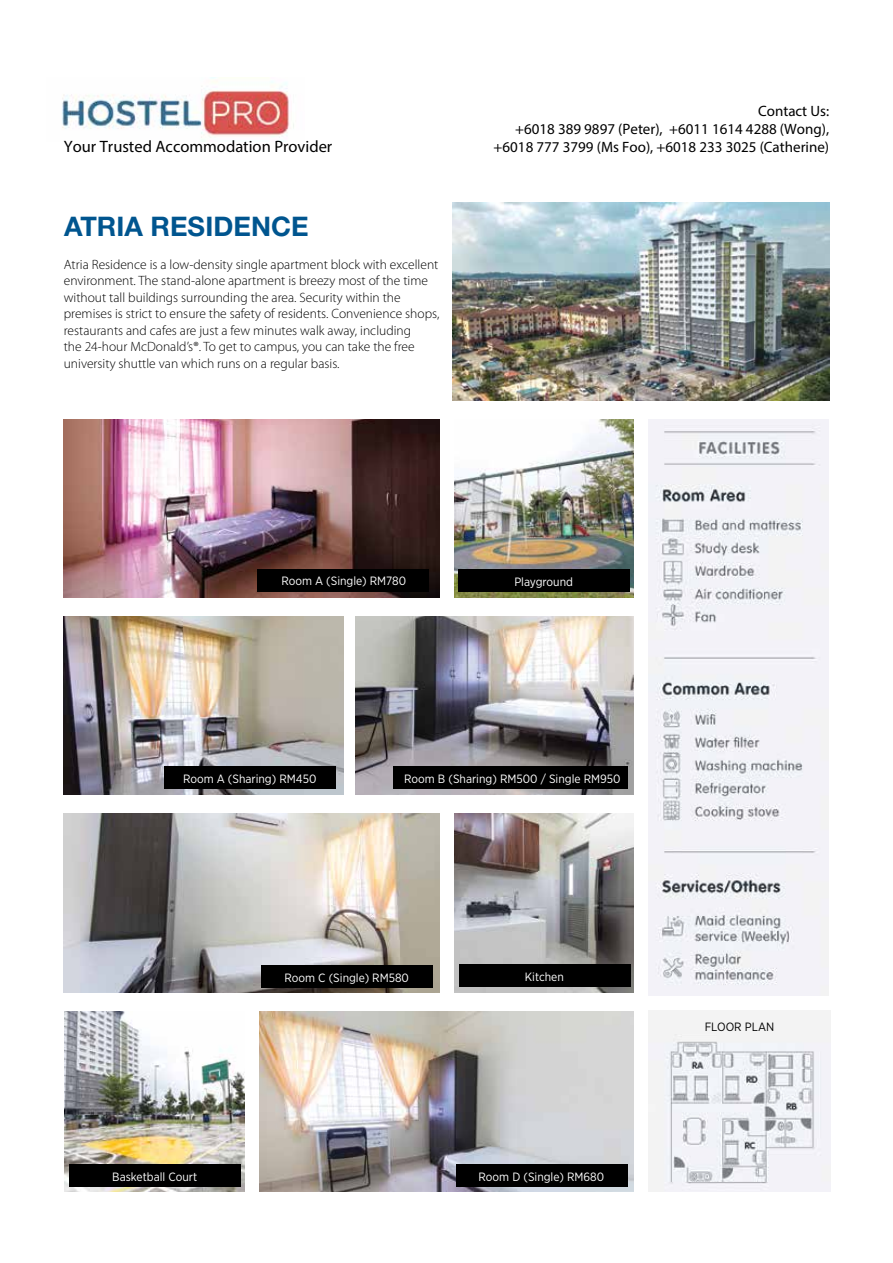
<style>
.page{position:relative;width:893px;height:1263px;background:#fff}
.page>*{position:absolute;margin:0;border:0;box-sizing:border-box;transform-origin:0 0}
.t1{font:700 27px "Helvetica Neue";color:#00558f}
.t2{font:16.5px "Myriad Pro";color:#000}
.t3{font:15px/18px "Myriad Pro";color:#000;text-align:right}
.t4{font:300 13.5px/16.5px "Myriad Pro";color:#000}
.t5{font:12px "Gotham Narrow";color:#fff}
.t6{font:12px "Gotham Narrow";color:#000}
</style>
<div class="page">
<img style="left:64px;top:419px;width:376px;height:179px">
<img style="left:453px;top:202px;width:376px;height:198px">
<img style="left:648px;top:419px;width:181px;height:576px">
<img style="left:648px;top:1010px;width:182px;height:182px">
<img style="left:259px;top:1011px;width:375px;height:181px">
<img style="left:64px;top:1011px;width:181px;height:181px">
<img style="left:64px;top:813px;width:376px;height:180px">
<img style="left:454px;top:813px;width:180px;height:180px">
<img style="left:355px;top:616px;width:279px;height:179px">
<img style="left:454px;top:419px;width:180px;height:179px">
<img style="left:64px;top:616px;width:280px;height:179px">
<img style="left:62px;top:78px;width:232px;height:63px">
<div style="left:257px;top:570px;width:172px;height:22px;background:#000"></div>
<div style="left:458px;top:570px;width:172px;height:22px;background:#000"></div>
<div style="left:459px;top:964px;width:171px;height:23px;background:#000"></div>
<div style="left:69px;top:1164px;width:172px;height:23px;background:#000"></div>
<div style="left:393px;top:767px;width:234px;height:22px;background:#000"></div>
<div style="left:261px;top:965px;width:172px;height:23px;background:#000"></div>
<div style="left:456px;top:1164px;width:171px;height:22px;background:#000"></div>
<div style="left:164px;top:767px;width:172px;height:22px;background:#000"></div>
<p class="t2" style="left:64px;top:136px;width:270px">Your Trusted Accommodation Provider</p>
<h1 class="t1" style="left:64px;top:209px;width:246px">ATRIA RESIDENCE</h1>
<p class="t4" style="left:64px;top:256px;width:377px">Atria Residence is a low-density single apartment block with excellent environment. The stand-alone apartment is breezy most of the time without tall buildings surrounding the area. Security within the premises is strict to ensure the safety of residents. Convenience shops, restaurants and cafes are just a few minutes walk away, including<br>the 24-hour McDonald’s®. To get to campus, you can take the free university shuttle van which runs on a regular basis.</p>
<p class="t3" style="left:494px;top:102px;width:337px">Contact Us:<br>+6018 389 9897 (Peter), +6011 1614 4288 (Wong), +6018 777 3799 (Ms Foo), +6018 233 3025 (Catherine)</p>
<p class="t5" style="left:281px;top:573px;width:126px">Room A (Single) RM780</p>
<p class="t5" style="left:514px;top:575px;width:60px">Playground</p>
<p class="t5" style="left:183px;top:772px;width:135px">Room A (Sharing) RM450</p>
<p class="t5" style="left:404px;top:771px;width:218px">Room B (Sharing) RM500 / Single RM950</p>
<p class="t5" style="left:112px;top:1169px;width:86px">Basketball Court</p>
<p class="t5" style="left:285px;top:970px;width:126px">Room C (Single) RM580</p>
<p class="t5" style="left:525px;top:969px;width:40px">Kitchen</p>
<p class="t5" style="left:479px;top:1169px;width:127px">Room D (Single) RM680</p>
<p class="t6" style="left:705px;top:1019px;width:71px">FLOOR PLAN</p>
</div>
